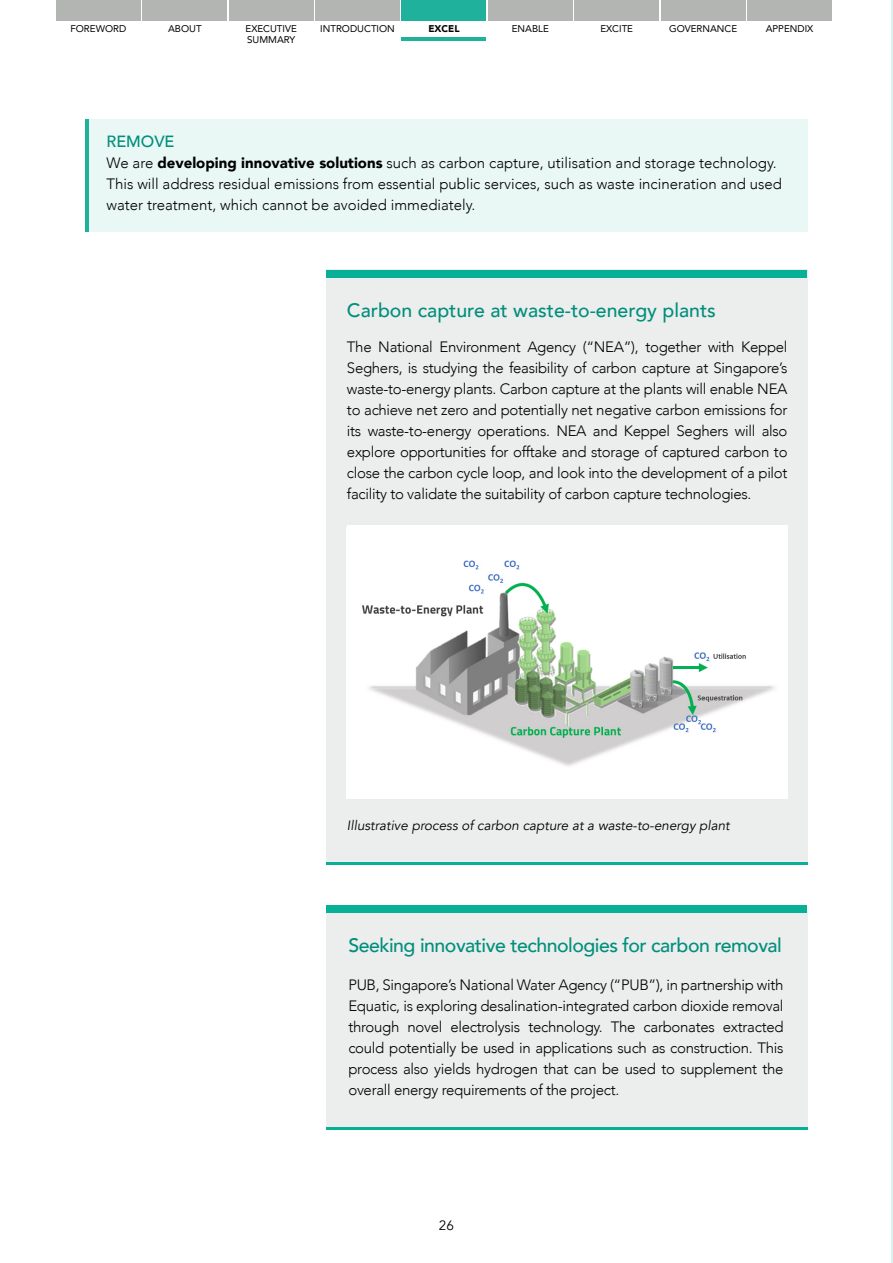
<style>
.page{position:relative;width:893px;height:1263px;background:#fff}
.page>*{position:absolute;margin:0;border:0;box-sizing:border-box;transform-origin:0 0}
.t1{font:500 19.5px "Avenir";letter-spacing:-.025em;color:#008f7b}
.t2{font:500 19.5px "Avenir";color:#008f7b}
.t3{font:500 16.2px "Avenir";color:#008f7b}
.t4{font:300 15px/21px "Avenir";color:#000;text-align:justify}
.t5{font:italic 13.5px "Avenir";color:#000}
.t6{font:13.5px "Avenir";color:#000}
.t7{font:9.75px/10.8px "Avenir";color:#000}
.t8{font:900 9.75px "Avenir";color:#000}
.s1{font-weight:900}
</style>
<div class="page">
<div style="left:326px;top:911px;width:482px;height:219px;background:#e6e7e8"></div>
<div style="left:85px;top:120px;width:722px;height:112px;background:#e9f7f5"></div>
<div style="left:326px;top:269px;width:482px;height:595px;background:#e6e7e8"></div>
<div style="left:327px;top:270px;width:480px;height:7px;background:#07b096"></div>
<hr style="left:327px;top:863px;width:481px;height:2px;background:#07b096">
<img style="left:347px;top:527px;width:440px;height:271px">
<div style="left:56px;top:0;width:85px;height:20px;background:#b2b5b2"></div>
<div style="left:143px;top:0;width:84px;height:20px;background:#b2b5b2"></div>
<div style="left:229px;top:0;width:84px;height:20px;background:#b2b5b2"></div>
<div style="left:315px;top:0;width:85px;height:20px;background:#b2b5b2"></div>
<div style="left:402px;top:0;width:84px;height:20px;background:#1fb19b"></div>
<hr style="left:402px;top:38px;width:84px;height:3px;background:#1fb19b">
<div style="left:574px;top:0;width:85px;height:20px;background:#b2b5b2"></div>
<div style="left:488px;top:0;width:85px;height:20px;background:#b2b5b2"></div>
<div style="left:661px;top:0;width:84px;height:20px;background:#b2b5b2"></div>
<div style="left:747px;top:0;width:85px;height:20px;background:#b2b5b2"></div>
<hr style="left:85px;top:120px;width:3px;height:112px;background:#1fb19b">
<div style="left:326px;top:905px;width:481px;height:7px;background:#07b096"></div>
<hr style="left:326px;top:1127px;width:482px;height:2px;background:#07b096">
<p class="t7" style="left:70px;top:23px;width:57px">FOREWORD</p>
<p class="t7" style="left:168px;top:23px;width:35px">ABOUT</p>
<p class="t7" style="left:246px;top:23px;width:53px">EXECUTIVE<br>SUMMARY</p>
<p class="t7" style="left:320px;top:23px;width:76px">INTRODUCTION</p>
<p class="t8" style="left:428px;top:21px;width:33px">EXCEL</p>
<p class="t7" style="left:512px;top:23px;width:39px">ENABLE</p>
<p class="t7" style="left:600px;top:23px;width:34px">EXCITE</p>
<p class="t7" style="left:669px;top:23px;width:70px">GOVERNANCE</p>
<p class="t7" style="left:766px;top:23px;width:49px">APPENDIX</p>
<p class="t3" style="left:106px;top:127px;width:70px">REMOVE</p>
<p class="t4" style="left:106px;top:152px;width:677px;text-align:left">We are <span class="s1">developing innovative solutions</span> such as carbon capture, utilisation and storage technology.<br>This will address residual emissions from essential public services, such as waste incineration and used water treatment, which cannot be avoided immediately.</p>
<p class="t2" style="left:347px;top:293px;width:370px">Carbon capture at waste-to-energy plants</p>
<p class="t4" style="left:347px;top:336px;width:442px">The National Environment Agency (“NEA”), together with Keppel Seghers, is studying the feasibility of carbon capture at Singapore’s waste-to-energy plants. Carbon capture at the plants will enable NEA to achieve net zero and potentially net negative carbon emissions for its waste-to-energy operations. NEA and Keppel Seghers will also explore opportunities for offtake and storage of captured carbon to close the carbon cycle loop, and look into the development of a pilot facility to validate the suitability of carbon capture technologies.</p>
<p class="t5" style="left:347px;top:817px;width:384px">Illustrative process of carbon capture at a waste-to-energy plant</p>
<p class="t1" style="left:348px;top:928px;width:435px">Seeking innovative technologies for carbon removal</p>
<p class="t4" style="left:348px;top:975px;width:437px">PUB, Singapore’s National Water Agency (“PUB”), in partnership with Equatic, is exploring desalination-integrated carbon dioxide removal through novel electrolysis technology. The carbonates extracted could potentially be used in applications such as construction. This process also yields hydrogen that can be used to supplement the overall energy requirements of the project.</p>
<p class="t6" style="left:439px;top:1218px;width:17px">26</p>
</div>
